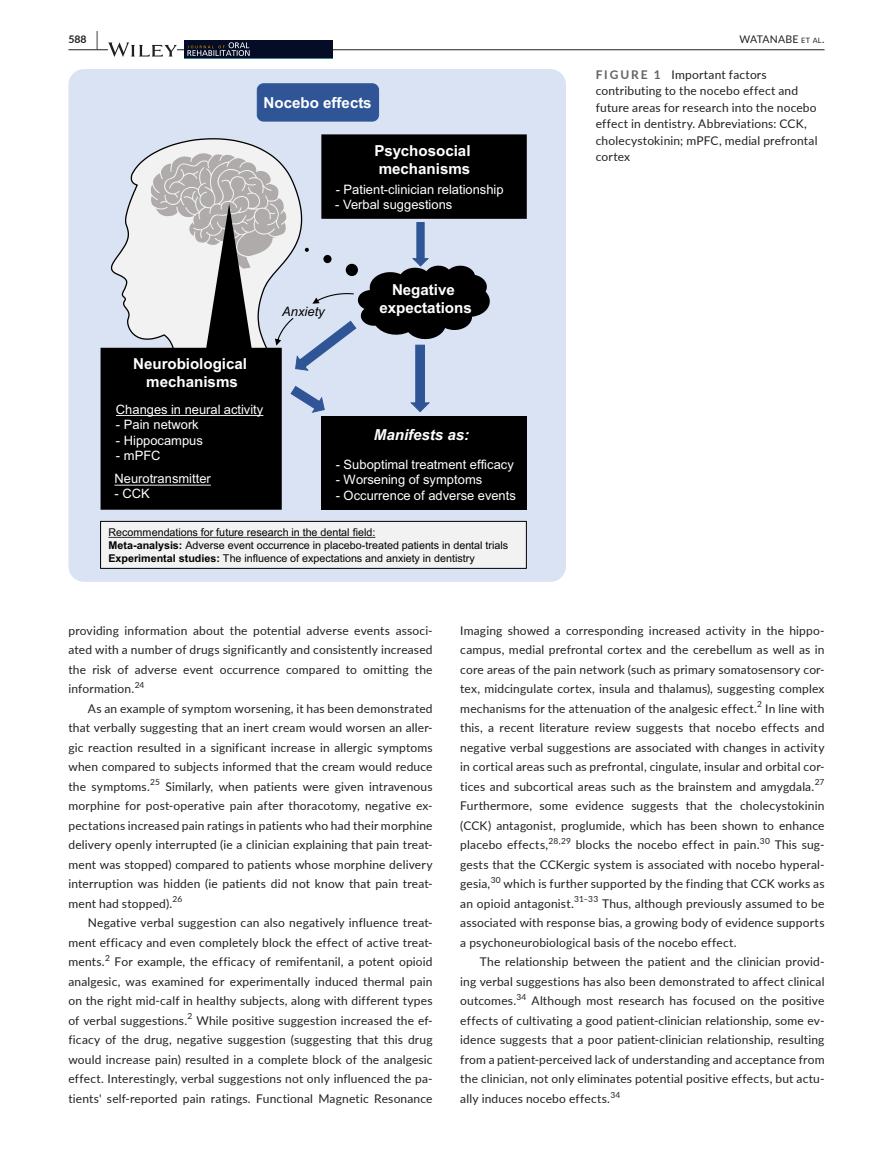
<style>
.page{position:relative;width:893px;height:1174px;background:#fff}
.page>*{position:absolute;margin:0;border:0;box-sizing:border-box;transform-origin:0 0}
.t1{font:700 15.15px/18.1px "Arial";color:#fff;text-align:center}
.t2{font:italic 700 15.15px "Arial";letter-spacing:-.005em;color:#fff}
.t3{font:12.9px/23px "Arial";color:#fff}
.t4{font:italic 12.9px "Arial";letter-spacing:.005em;color:#000}
.t5{font:12px/19.5px "Lato";letter-spacing:.015em;color:#231f20;text-align:justify}
.t6{font:10.8px/12.9px "Arial";color:#000}
.t7{font:10.5px "Lato";letter-spacing:.02em;color:#231f20}
.t8{font:700 10.5px "Lato";color:#231f20}
.t9{font:8.4px "Lato";letter-spacing:.01em;color:#231f20}
.s1{font-size:19.5px}
.s2{font-size:7.35px}
.s3{font-weight:700}
.s4{font-weight:700;color:#636366}
</style>
<div class="page">
<hr style="left:68px;top:49px;width:756px;height:1px;background:#231f20">
<svg style="left:108px;top:42px;width:69px;height:15px"></svg>
<div style="left:185px;top:40px;width:148px;height:19px;background:#050c26"></div>
<hr style="left:185px;top:58px;width:148px;height:1px;background:#3e8690">
<svg style="left:187px;top:42px;width:63px;height:14px"></svg>
<div style="left:68px;top:69px;width:498px;height:513px;background:#dae3f3;border-radius:16px"></div>
<div style="left:321px;top:416px;width:206px;height:94px;background:#000"></div>
<svg style="left:101px;top:257px;width:181px;height:253px;background:#101112"></svg>
<svg style="left:114px;top:485px;width:97px;height:1px"></svg>
<div style="left:257px;top:84px;width:122px;height:37px;background:#2f5597;border-radius:6px"></div>
<div style="left:257px;top:83px;width:122px;height:39px;border:1px solid #2f5597;border-radius:6px"></div>
<div style="left:100px;top:521px;width:427px;height:48px;background:#f2f2f2;border:1px solid #000"></div>
<svg style="left:108px;top:537px;width:267px;height:1px"></svg>
<svg style="left:116px;top:134px;width:411px;height:282px"></svg>
<p class="t8" style="left:68px;top:31px;width:31px">588 <span class="s1">|</span></p>
<p class="t7" style="left:739px;top:31px;width:86px">WATANABE <span class="s2">et al</span>.</p>
<p class="t1" style="left:264px;top:94px;width:110px">Nocebo effects</p>
<p class="t1" style="left:374px;top:142px;width:98px;text-align:left">Psychosocial mechanisms</p>
<p class="t3" style="left:335px;top:193px;width:119px">- Verbal suggestions</p>
<p class="t3" style="left:336px;top:178px;width:169px">- Patient-clinician relationship</p>
<p class="t1" style="left:133px;top:355px;width:115px">Neurobiological mechanisms</p>
<p class="t3" style="left:116px;top:398px;width:149px">Changes in neural activity</p>
<p class="t3" style="left:116px;top:413px;width:84px">- Pain network</p>
<p class="t3" style="left:116px;top:429px;width:88px">- Hippocampus</p>
<p class="t3" style="left:114px;top:444px;width:98px">- mPFC<br>Neurotransmitter</p>
<p class="t3" style="left:114px;top:482px;width:37px">- CCK</p>
<p class="t4" style="left:282px;top:303px;width:44px">Anxiety</p>
<p class="t1" style="left:379px;top:281px;width:94px">Negative expectations</p>
<p class="t2" style="left:374px;top:424px;width:97px">Manifests as:</p>
<p class="t3" style="left:336px;top:453px;width:180px">- Suboptimal treatment efficacy</p>
<p class="t3" style="left:336px;top:468px;width:148px">- Worsening of symptoms</p>
<p class="t3" style="left:336px;top:484px;width:182px">- Occurrence of adverse events</p>
<p class="t6" style="left:108px;top:525px;width:401px">Recommendations for future research in the dental field:<br><span class="s3">Meta-analysis:</span> Adverse event occurrence in placebo-treated patients in dental trials<br><span class="s3">Experimental studies:</span> The influence of expectations and anxiety in dentistry</p>
<p class="t5" style="left:596px;top:66px;width:223px;line-height:16.5px;text-align:left"><span class="s4">FIGURE 1</span> Important factors contributing to the nocebo effect and future areas for research into the nocebo effect in dentistry. Abbreviations: CCK, cholecystokinin; mPFC, medial prefrontal cortex</p>
<p class="t5" style="left:68px;top:620px;width:366px">providing information about the potential adverse events associ&shy;ated with a number of drugs significantly and consistently increased the risk of adverse event occurrence compared to omitting the information.</p>
<p class="t9" style="left:135px;top:679px;width:11px">24</p>
<p class="t5" style="left:68px;top:698px;width:366px;text-indent:20px">As an example of symptom worsening, it has been demonstrated that verbally suggesting that an inert cream would worsen an aller&shy;gic reaction resulted in a significant increase in allergic symptoms when compared to subjects informed that the cream would reduce the symptoms.<sup>25</sup> Similarly, when patients were given intravenous morphine for post-operative pain after thoracotomy, negative ex&shy;pectations increased pain ratings in patients who had their morphine delivery openly interrupted (ie a clinician explaining that pain treat&shy;ment was stopped) compared to patients whose morphine delivery interruption was hidden (ie patients did not know that pain treat&shy;ment had stopped).</p>
<p class="t9" style="left:173px;top:893px;width:11px">26</p>
<p class="t5" style="left:68px;top:912px;width:366px;text-indent:20px">Negative verbal suggestion can also negatively influence treat&shy;ment efficacy and even completely block the effect of active treat&shy;ments.</p>
<p class="t9" style="left:105px;top:952px;width:6px">2</p>
<p class="t5" style="left:68px;top:951px;width:366px;text-indent:46px">For example, the efficacy of remifentanil, a potent opioid analgesic, was examined for experimentally induced thermal pain on the right mid-calf in healthy subjects, along with different types of verbal suggestions.<sup>2</sup> While positive suggestion increased the ef&shy;ficacy of the drug, negative suggestion (suggesting that this drug would increase pain) resulted in a complete block of the analgesic effect. Interestingly, verbal suggestions not only influenced the pa&shy;tients' self-reported pain ratings. Functional Magnetic Resonance</p>
<p class="t5" style="left:460px;top:620px;width:366px">Imaging showed a corresponding increased activity in the hippo&shy;campus, medial prefrontal cortex and the cerebellum as well as in core areas of the pain network (such as primary somatosensory cor&shy;tex, midcingulate cortex, insula and thalamus), suggesting complex mechanisms for the attenuation of the analgesic effect.<sup>2</sup> In line with this, a recent literature review suggests that nocebo effects and negative verbal suggestions are associated with changes in activity in cortical areas such as prefrontal, cingulate, insular and orbital cor&shy;tices and subcortical areas such as the brainstem and amygdala.</p>
<p class="t9" style="left:815px;top:776px;width:11px">27</p>
<p class="t5" style="left:460px;top:795px;width:366px">Furthermore, some evidence suggests that the cholecystokinin (CCK) antagonist, proglumide, which has been shown to enhance placebo effects,</p>
<p class="t9" style="left:549px;top:835px;width:24px">28,29</p>
<p class="t5" style="left:576px;top:834px;width:185px">blocks the nocebo effect in pain.</p>
<p class="t9" style="left:760px;top:835px;width:12px">30</p>
<p class="t5" style="left:460px;top:834px;width:366px;text-indent:314px">This sug&shy;gests that the CCKergic system is associated with nocebo hyperal&shy;gesia,</p>
<p class="t9" style="left:491px;top:874px;width:12px">30</p>
<p class="t5" style="left:460px;top:873px;width:366px;text-indent:43px">which is further supported by the finding that CCK works as an opioid antagonist.</p>
<p class="t9" style="left:574px;top:893px;width:26px">31–33</p>
<p class="t5" style="left:460px;top:893px;width:366px;text-indent:142px">Thus, although previously assumed to be associated with response bias, a growing body of evidence supports a psychoneurobiological basis of the nocebo effect.</p>
<p class="t5" style="left:460px;top:951px;width:366px;text-indent:20px">The relationship between the patient and the clinician provid&shy;ing verbal suggestions has also been demonstrated to affect clinical outcomes.<sup>34</sup> Although most research has focused on the positive effects of cultivating a good patient-clinician relationship, some ev&shy;idence suggests that a poor patient-clinician relationship, resulting from a patient-perceived lack of understanding and acceptance from the clinician, not only eliminates potential positive effects, but actu&shy;ally induces nocebo effects.<sup>34</sup></p>
</div>
